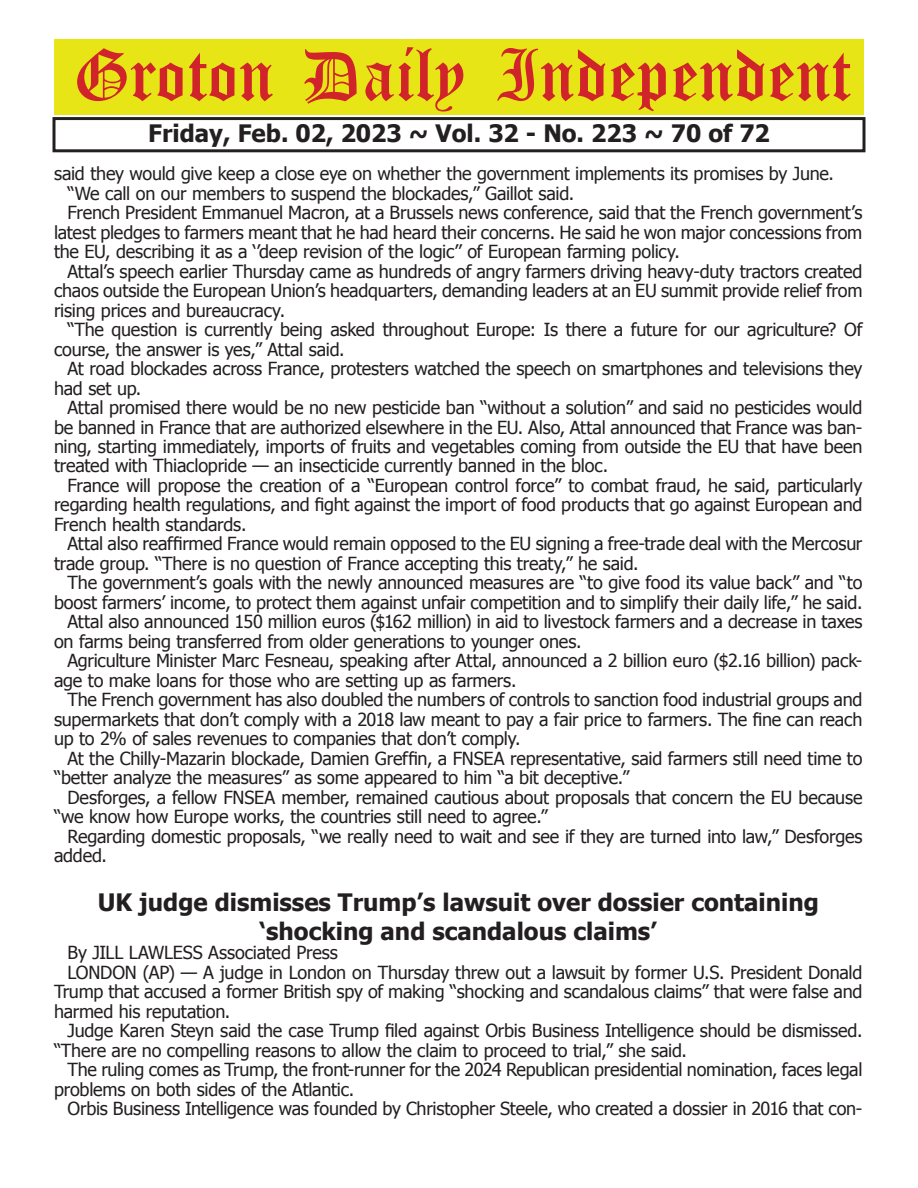
<style>
.page{position:relative;width:918px;height:1188px;background:#fff}
.page>*{position:absolute;margin:0;border:0;box-sizing:border-box;transform-origin:0 0}
.t1{font:54px "Old English Five";color:#d1232a}
.t2{font:700 24px/28.8px "Tahoma";color:#231f20;text-align:center}
.t3{font:18px "Tahoma";letter-spacing:-.01em;color:#231f20}
</style>
<div class="page">
<div style="left:52px;top:117px;width:814px;height:35px;border:3px solid #231f20"></div>
<div style="left:54px;top:40px;width:810px;height:75px;background:#e7e515"></div>
<h1 class="t1" style="left:73px;top:50px;width:779px">Groton Daily Independent</h1>
<h2 class="t2" style="left:148px;top:117px;width:623px">Friday, Feb. 02, 2023 ~ Vol. 32 - No. 223 ~ 70 of 72</h2>
<p class="t3" style="left:54px;top:161px;width:782px">said they would give keep a close eye on whether the government implements its promises by June.</p>
<p class="t3" style="left:68px;top:181px;width:508px">“We call on our members to suspend the blockades,” Gaillot said.</p>
<p class="t3" style="left:68px;top:200px;width:797px">French President Emmanuel Macron, at a Brussels news conference, said that the French government’s</p>
<p class="t3" style="left:54px;top:220px;width:810px">latest pledges to farmers meant that he had heard their concerns. He said he won major concessions from</p>
<p class="t3" style="left:54px;top:239px;width:627px">the EU, describing it as a ‘’deep revision of the logic’’ of European farming policy.</p>
<p class="t3" style="left:68px;top:259px;width:797px">Attal’s speech earlier Thursday came as hundreds of angry farmers driving heavy-duty tractors created</p>
<p class="t3" style="left:54px;top:278px;width:810px">chaos outside the European Union’s headquarters, demanding leaders at an EU summit provide relief from</p>
<p class="t3" style="left:54px;top:298px;width:233px">rising prices and bureaucracy.</p>
<p class="t3" style="left:68px;top:317px;width:796px">“The question is currently being asked throughout Europe: Is there a future for our agriculture? Of</p>
<p class="t3" style="left:54px;top:337px;width:292px">course, the answer is yes,” Attal said.</p>
<p class="t3" style="left:68px;top:356px;width:797px">At road blockades across France, protesters watched the speech on smartphones and televisions they</p>
<p class="t3" style="left:54px;top:376px;width:89px">had set up.</p>
<p class="t3" style="left:68px;top:395px;width:796px">Attal promised there would be no new pesticide ban “without a solution” and said no pesticides would</p>
<p class="t3" style="left:54px;top:415px;width:810px">be banned in France that are authorized elsewhere in the EU. Also, Attal announced that France was ban-</p>
<p class="t3" style="left:54px;top:434px;width:810px">ning, starting immediately, imports of fruits and vegetables coming from outside the EU that have been</p>
<p class="t3" style="left:54px;top:454px;width:556px">treated with Thiaclopride — an insecticide currently banned in the bloc.</p>
<p class="t3" style="left:68px;top:473px;width:796px">France will propose the creation of a “European control force” to combat fraud, he said, particularly</p>
<p class="t3" style="left:54px;top:493px;width:810px">regarding health regulations, and fight against the import of food products that go against European and</p>
<p class="t3" style="left:54px;top:512px;width:194px">French health standards.</p>
<p class="t3" style="left:68px;top:532px;width:796px">Attal also reaffirmed France would remain opposed to the EU signing a free-trade deal with the Mercosur</p>
<p class="t3" style="left:54px;top:551px;width:586px">trade group. “There is no question of France accepting this treaty,” he said.</p>
<p class="t3" style="left:68px;top:571px;width:796px">The government’s goals with the newly announced measures are “to give food its value back” and “to</p>
<p class="t3" style="left:54px;top:590px;width:810px">boost farmers’ income, to protect them against unfair competition and to simplify their daily life,” he said.</p>
<p class="t3" style="left:68px;top:610px;width:797px">Attal also announced 150 million euros ($162 million) in aid to livestock farmers and a decrease in taxes</p>
<p class="t3" style="left:54px;top:629px;width:529px">on farms being transferred from older generations to younger ones.</p>
<p class="t3" style="left:68px;top:649px;width:796px">Agriculture Minister Marc Fesneau, speaking after Attal, announced a 2 billion euro ($2.16 billion) pack-</p>
<p class="t3" style="left:54px;top:668px;width:464px">age to make loans for those who are setting up as farmers.</p>
<p class="t3" style="left:68px;top:688px;width:797px">The French government has also doubled the numbers of controls to sanction food industrial groups and</p>
<p class="t3" style="left:54px;top:707px;width:810px">supermarkets that don’t comply with a 2018 law meant to pay a fair price to farmers. The fine can reach</p>
<p class="t3" style="left:54px;top:727px;width:468px">up to 2% of sales revenues to companies that don’t comply.</p>
<p class="t3" style="left:68px;top:746px;width:797px">At the Chilly-Mazarin blockade, Damien Greffin, a FNSEA representative, said farmers still need time to</p>
<p class="t3" style="left:54px;top:766px;width:577px">“better analyze the measures” as some appeared to him “a bit deceptive.”</p>
<p class="t3" style="left:68px;top:785px;width:796px">Desforges, a fellow FNSEA member, remained cautious about proposals that concern the EU because</p>
<p class="t3" style="left:54px;top:805px;width:495px">“we know how Europe works, the countries still need to agree.”</p>
<p class="t3" style="left:68px;top:824px;width:797px">Regarding domestic proposals, “we really need to wait and see if they are turned into law,” Desforges</p>
<p class="t3" style="left:54px;top:844px;width:54px">added.</p>
<h2 class="t2" style="left:98px;top:886px;width:723px">UK judge dismisses Trump’s lawsuit over dossier containing ‘shocking and scandalous claims’</h2>
<p class="t3" style="left:68px;top:941px;width:272px">By JILL LAWLESS Associated Press</p>
<p class="t3" style="left:68px;top:960px;width:796px">LONDON (AP) — A judge in London on Thursday threw out a lawsuit by former U.S. President Donald</p>
<p class="t3" style="left:54px;top:980px;width:810px">Trump that accused a former British spy of making “shocking and scandalous claims” that were false and</p>
<p class="t3" style="left:54px;top:999px;width:178px">harmed his reputation.</p>
<p class="t3" style="left:68px;top:1019px;width:796px">Judge Karen Steyn said the case Trump filed against Orbis Business Intelligence should be dismissed.</p>
<p class="t3" style="left:54px;top:1038px;width:634px">“There are no compelling reasons to allow the claim to proceed to trial,” she said.</p>
<p class="t3" style="left:68px;top:1058px;width:797px">The ruling comes as Trump, the front-runner for the 2024 Republican presidential nomination, faces legal</p>
<p class="t3" style="left:54px;top:1077px;width:302px">problems on both sides of the Atlantic.</p>
<p class="t3" style="left:68px;top:1097px;width:796px">Orbis Business Intelligence was founded by Christopher Steele, who created a dossier in 2016 that con-</p>
</div>
